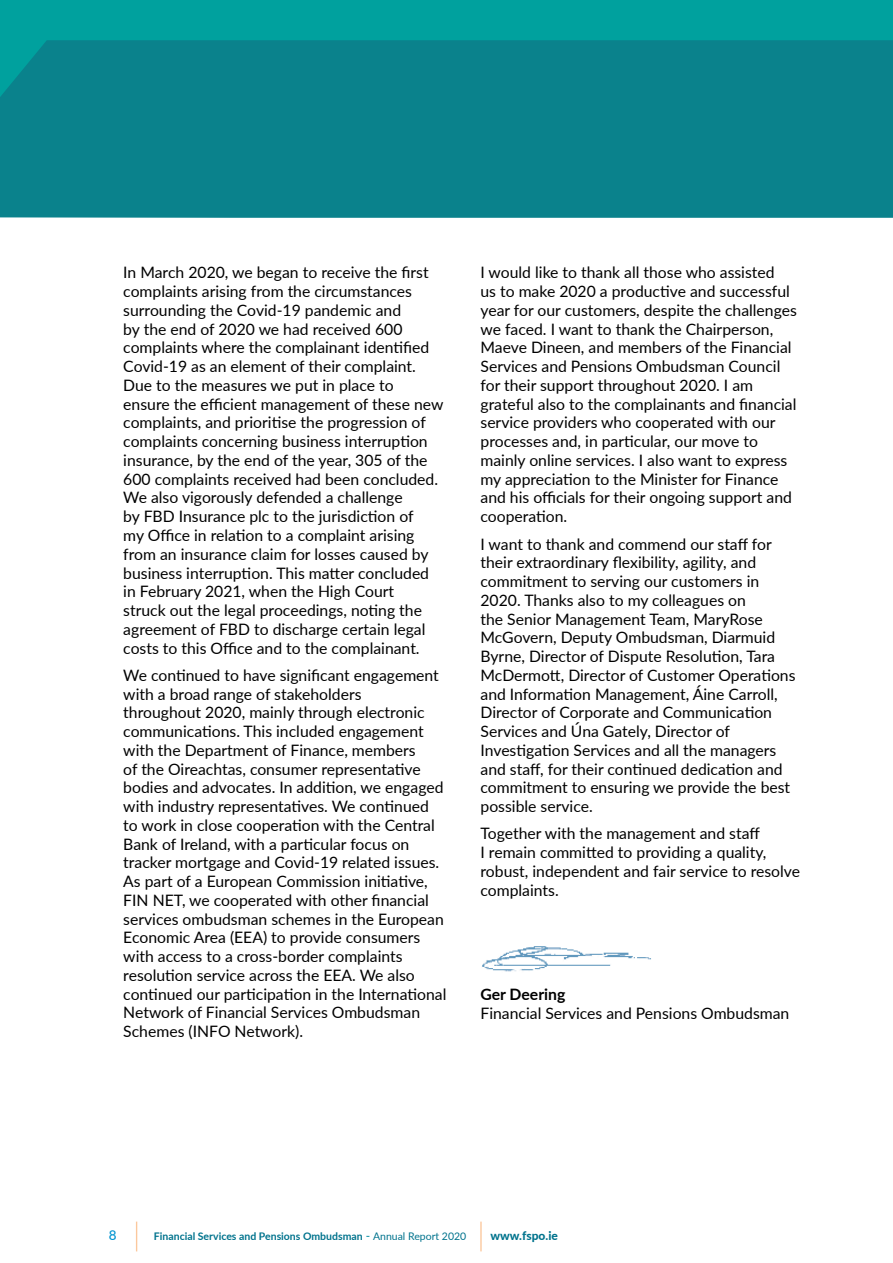
<style>
.page{position:relative;width:893px;height:1263px;background:#fff}
.page>*{position:absolute;margin:0;border:0;box-sizing:border-box;transform-origin:0 0}
.body_FSPO{font:15.75px/18.8px "Lato";color:#000}
.t1{font:500 13.5px "Lato";color:#0093d0}
.t2{font:800 12px "Lato";color:#00738d}
.t3{font:700 10.5px "Lato";color:#00738d}
.s1{font-weight:700}
.s2{font-weight:500;font-size:31.5px;color:#faa965}
.s3{font-weight:400;font-size:12px;color:#008ca2}
.s4{font-weight:400}
</style>
<div class="page">
<div style="left:0;top:97px;width:893px;height:121px;background:#0a828c"></div>
<img style="left:482px;top:946px;width:169px;height:26px">
<svg style="left:0;top:0;width:893px;height:97px;background:#058f93"></svg>
<p class="body_FSPO" style="left:123px;top:263px;width:322px">In March 2020, we began to receive the first complaints arising from the circumstances surrounding the Covid-19 pandemic and<br>by the end of 2020 we had received 600 complaints where the complainant identified Covid-19 as an element of their complaint.<br>Due to the measures we put in place to ensure the efficient management of these new complaints, and prioritise the progression of complaints concerning business interruption insurance, by the end of the year, 305 of the 600 complaints received had been concluded.<br>We also vigorously defended a challenge<br>by FBD Insurance plc to the jurisdiction of<br>my Office in relation to a complaint arising from an insurance claim for losses caused by business interruption. This matter concluded in February 2021, when the High Court<br>struck out the legal proceedings, noting the agreement of FBD to discharge certain legal costs to this Office and to the complainant.</p>
<p class="body_FSPO" style="left:123px;top:665px;width:325px">We continued to have significant engagement with a broad range of stakeholders<br>throughout 2020, mainly through electronic communications. This included engagement with the Department of Finance, members<br>of the Oireachtas, consumer representative bodies and advocates. In addition, we engaged with industry representatives. We continued to work in close cooperation with the Central Bank of Ireland, with a particular focus on tracker mortgage and Covid-19 related issues.<br>As part of a European Commission initiative, FIN NET, we cooperated with other financial services ombudsman schemes in the European Economic Area (EEA) to provide consumers with access to a cross-border complaints resolution service across the EEA. We also continued our participation in the International Network of Financial Services Ombudsman Schemes (INFO Network).</p>
<p class="body_FSPO" style="left:480px;top:263px;width:318px">I would like to thank all those who assisted<br>us to make 2020 a productive and successful year for our customers, despite the challenges we faced. I want to thank the Chairperson, Maeve Dineen, and members of the Financial Services and Pensions Ombudsman Council for their support throughout 2020. I am grateful also to the complainants and financial service providers who cooperated with our processes and, in particular, our move to mainly online services. I also want to express my appreciation to the Minister for Finance and his officials for their ongoing support and cooperation.</p>
<p class="body_FSPO" style="left:480px;top:534px;width:317px">I want to thank and commend our staff for their extraordinary flexibility, agility, and commitment to serving our customers in 2020. Thanks also to my colleagues on<br>the Senior Management Team, MaryRose McGovern, Deputy Ombudsman, Diarmuid Byrne, Director of Dispute Resolution, Tara McDermott, Director of Customer Operations and Information Management, Áine Carroll, Director of Corporate and Communication Services and Úna Gately, Director of Investigation Services and all the managers and staff, for their continued dedication and commitment to ensuring we provide the best possible service.</p>
<p class="body_FSPO" style="left:480px;top:823px;width:321px">Together with the management and staff<br>I remain committed to providing a quality, robust, independent and fair service to resolve complaints.</p>
<p class="body_FSPO" style="left:480px;top:985px;width:310px"><span class="s1">Ger Deering<br></span>Financial Services and Pensions Ombudsman</p>
<p class="t1" style="left:109px;top:1225px;width:9px">8</p>
<p class="t3" style="left:135px;top:1228px;width:332px"><span class="s2">|</span> Financial Services and Pensions Ombudsman <span class="s3">-</span> <span class="s4">Annual Report 2020</span></p>
<p class="t2" style="left:480px;top:1226px;width:80px"><span class="s2">|</span> www.fspo.ie</p>
</div>
